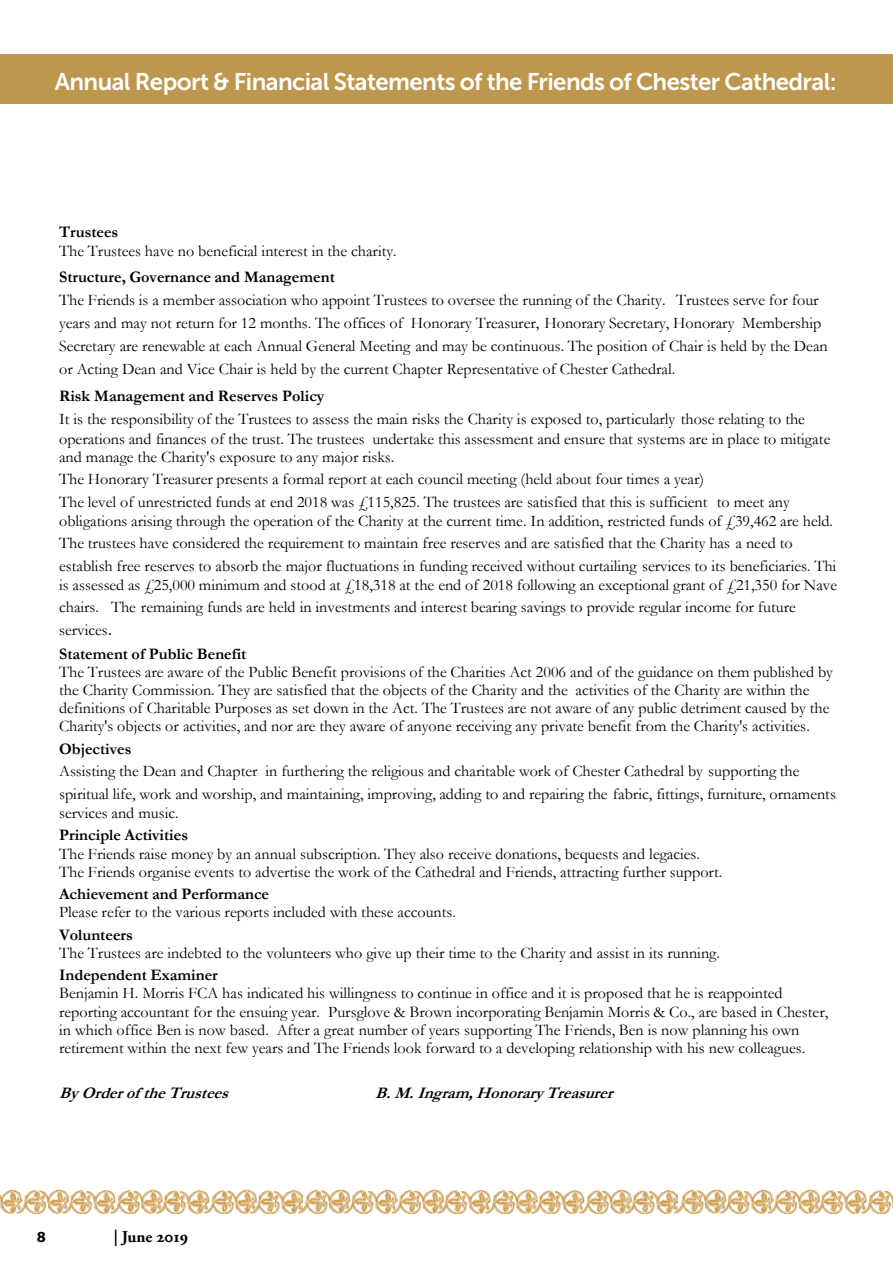
<style>
.page{position:relative;width:893px;height:1263px;background:#fff}
.page>*{position:absolute;margin:0;border:0;box-sizing:border-box;transform-origin:0 0}
.t1{font:24px "Museo Sans 700";letter-spacing:-.025em;color:#fff}
.t2{font:700 16.5px "Adobe Garamond Pro";color:#000}
.t3{font:700 16.5px "Myriad Pro";color:#000}
.t4{font:16.2px/18.1px "Garamond";color:#000}
.t5{font:700 16.2px "Garamond";color:#000}
.t6{font:italic 700 16.2px "Garamond";color:#000}
.s1{font-size:20.55px}
.s2{font-weight:700}
</style>
<div class="page">
<div style="left:0;top:54px;width:893px;height:49px;background:#bd974e"></div>
<img style="left:0;top:1189px;width:298px;height:25px">
<img style="left:298px;top:1189px;width:376px;height:25px">
<img style="left:674px;top:1189px;width:219px;height:25px">
<h1 class="t1" style="left:55px;top:68px;width:784px">Annual Report &amp; Financial Statements of the Friends of Chester Cathedral:</h1>
<p class="t5" style="left:59px;top:221px;width:61px">Trustees</p>
<p class="t4" style="left:59px;top:241px;width:339px">The Trustees have no beneficial interest in the charity.</p>
<p class="t5" style="left:59px;top:266px;width:277px">Structure, Governance and Management</p>
<p class="t4" style="left:59px;top:288px;width:770px;line-height:23.1px">The Friends is a member association who appoint Trustees to oversee the running of the Charity. Trustees serve for four years and may not return for 12 months. The offices of Honorary Treasurer, Honorary Secretary, Honorary Membership Secretary are renewable at each Annual General Meeting and may be continuous. The position of Chair is held by the Dean or Acting Dean and Vice Chair is held by the current Chapter Representative of Chester Cathedral.</p>
<p class="t5" style="left:59px;top:385px;width:267px">Risk Management and Reserves Policy</p>
<p class="t4" style="left:59px;top:410px;width:773px;line-height:18.8px">It is the responsibility of the Trustees to assess the main risks the Charity is exposed to, particularly those relating to the operations and finances of the trust. The trustees undertake this assessment and ensure that systems are in place to mitigate and manage the Charity's exposure to any major risks.</p>
<p class="t4" style="left:59px;top:467px;width:732px;line-height:23px">The Honorary Treasurer presents a formal report at each council meeting (held about four times a year)<br>The level of unrestricted funds at end 2018 was £115,825. The trustees are satisfied that this is sufficient to meet any</p>
<p class="t4" style="left:59px;top:509px;width:785px;line-height:22.5px">obligations arising through the operation of the Charity at the current time. In addition, restricted funds of £39,462 are held.<br>The trustees have considered the requirement to maintain free reserves and are satisfied that the Charity has a need to establish free reserves to absorb the major fluctuations in funding received without curtailing services to its beneficiaries. This</p>
<p class="t4" style="left:59px;top:573px;width:780px;line-height:23px">is assessed as £25,000 minimum and stood at £18,318 at the end of 2018 following an exceptional grant of £21,350 for Nave chairs. The remaining funds are held in investments and interest bearing savings to provide regular income for future services<span class="s1">.<br></span><span class="s2">Statement of Public Benefit</span></p>
<p class="t4" style="left:59px;top:662px;width:775px">The Trustees are aware of the Public Benefit provisions of the Charities Act 2006 and of the guidance on them published by the Charity Commission. They are satisfied that the objects of the Charity and the activities of the Charity are within the definitions of Charitable Purposes as set down in the Act. The Trustees are not aware of any public detriment caused by the Charity's objects or activities, and nor are they aware of anyone receiving any private benefit from the Charity's activities.</p>
<p class="t5" style="left:59px;top:738px;width:74px">Objectives</p>
<p class="t4" style="left:59px;top:758px;width:782px;line-height:23.2px">Assisting the Dean and Chapter in furthering the religious and charitable work of Chester Cathedral by supporting the spiritual life, work and worship, and maintaining, improving, adding to and repairing the fabric, fittings, furniture, ornaments,</p>
<p class="t4" style="left:59px;top:803px;width:121px">services and music.</p>
<p class="t5" style="left:59px;top:824px;width:131px">Principle Activities</p>
<p class="t4" style="left:59px;top:844px;width:665px">The Friends raise money by an annual subscription. They also receive donations, bequests and legacies.<br>The Friends organise events to advertise the work of the Cathedral and Friends, attracting further support.</p>
<p class="t5" style="left:59px;top:883px;width:212px">Achievement and Performance</p>
<p class="t4" style="left:59px;top:903px;width:398px">Please refer to the various reports included with these accounts.</p>
<p class="t5" style="left:59px;top:924px;width:75px">Volunteers</p>
<p class="t4" style="left:59px;top:943px;width:662px">The Trustees are indebted to the volunteers who give up their time to the Charity and assist in its running.</p>
<p class="t5" style="left:59px;top:964px;width:160px">Independent Examiner</p>
<p class="t4" style="left:59px;top:984px;width:771px">Benjamin H. Morris FCA has indicated his willingness to continue in office and it is proposed that he is reappointed reporting accountant for the ensuing year. Pursglove &amp; Brown incorporating Benjamin Morris &amp; Co., are based in Chester, in which office Ben is now based. After a great number of years supporting The Friends, Ben is now planning his own retirement within the next few years and The Friends look forward to a developing relationship with his new colleagues.</p>
<p class="t6" style="left:59px;top:1082px;width:178px">ByOrderoftheTrustees</p>
<p class="t6" style="left:375px;top:1082px;width:246px">B.M.Ingram,HonoraryTreasurer</p>
<p class="t3" style="left:37px;top:1226px;width:11px">8</p>
<p class="t2" style="left:114px;top:1227px;width:76px">| June 2019</p>
</div>
